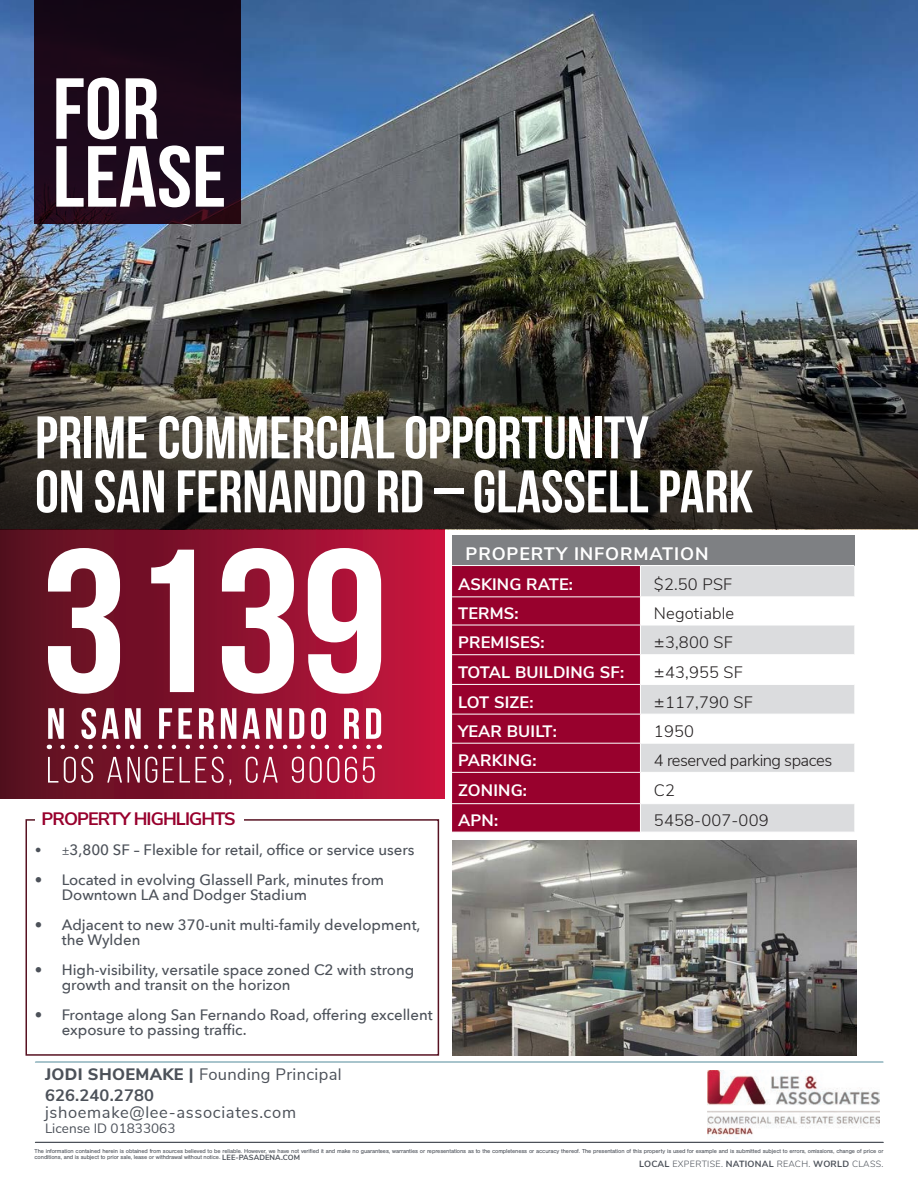
<style>
.page{position:relative;width:918px;height:1188px;background:#fff}
.page>*{position:absolute;margin:0;border:0;box-sizing:border-box;transform-origin:0 0}
.t1{font:700 60px/54px "Bebas Neue";color:#fff}
.t2{font:700 18px "Nunito Sans";letter-spacing:.05em;color:#fff}
.t3{font:700 18px "Nunito Sans";letter-spacing:-.05em;color:#98012d}
.t4{font:700 16.5px "Nunito Sans";letter-spacing:.01em;color:#fff}
.t5{font:300 16.5px "Nunito Sans";letter-spacing:.01em;color:#231f20}
.t6{font:16.5px/21px "Nunito Sans";letter-spacing:.02em;color:#4c5159}
.t7{font:16.5px "Nunito Sans";letter-spacing:.04em;color:#4c5159}
.t8{font:300 16.5px "Nunito Sans";letter-spacing:-.03em;color:#231f20}
.t9{font:500 15px/15px "Avenir Next";color:#4c5159}
.t10{font:13.5px "Nunito Sans";color:#4c5159}
.t11{font:300 9px "Nunito Sans";letter-spacing:.03em;color:#4c5159}
.t12{font:6px/6px "Nimbus San";letter-spacing:-.015em;color:#4c5159}
.s1{font-family:"Aaux Next";font-weight:400}
.s2{font-weight:800}
.s3{font-weight:700}
.s4{font-family:"Avenir Next";font-weight:400}
.s5{font-family:"Nunito Sans";font-weight:700;font-size:7.5px}
</style>
<div class="page">
<img style="left:707px;top:1071px;width:173px;height:68px">
<svg style="left:35px;top:1142px;width:849px;height:1px"></svg>
<svg style="left:35px;top:1062px;width:849px;height:1px"></svg>
<img style="left:0;top:0;width:918px;height:279px">
<div style="left:0;top:529px;width:445px;height:269px;background:linear-gradient(to right,#51111e,#c7133e)"></div>
<svg style="left:63px;top:745px;width:309px;height:4px"></svg>
<div style="left:452px;top:535px;width:402px;height:31px;background:#7e8083"></div>
<div style="left:452px;top:566px;width:188px;height:266px;background:#98012d"></div>
<svg style="left:641px;top:566px;width:213px;height:266px;fill:#dbdcde"></svg>
<hr style="left:452px;top:565px;width:188px;height:1px;background:#fff">
<hr style="left:640px;top:565px;width:214px;height:1px;background:#fff">
<hr style="left:452px;top:597px;width:188px;height:1px;background:#fff">
<hr style="left:640px;top:597px;width:214px;height:1px;background:#fff">
<hr style="left:452px;top:625px;width:188px;height:1px;background:#fff">
<hr style="left:640px;top:625px;width:214px;height:1px;background:#fff">
<hr style="left:452px;top:654px;width:188px;height:1px;background:#fff">
<hr style="left:640px;top:654px;width:214px;height:1px;background:#fff">
<hr style="left:452px;top:684px;width:188px;height:1px;background:#fff">
<hr style="left:640px;top:684px;width:214px;height:1px;background:#fff">
<hr style="left:452px;top:714px;width:188px;height:1px;background:#fff">
<hr style="left:640px;top:714px;width:214px;height:1px;background:#fff">
<hr style="left:452px;top:743px;width:188px;height:1px;background:#fff">
<hr style="left:640px;top:743px;width:214px;height:1px;background:#fff">
<hr style="left:452px;top:772px;width:188px;height:1px;background:#fff">
<hr style="left:640px;top:772px;width:214px;height:1px;background:#fff">
<hr style="left:452px;top:803px;width:188px;height:1px;background:#fff">
<hr style="left:640px;top:803px;width:214px;height:1px;background:#fff">
<div style="left:35px;top:0;width:206px;height:224px;background:#1b0818"></div>
<svg style="left:56px;top:145px;width:168px;height:62px"></svg>
<svg style="left:56px;top:78px;width:102px;height:61px"></svg>
<div style="left:26px;top:819px;width:413px;height:237px;border:2px solid #571222"></div>
<div style="left:35px;top:807px;width:209px;height:25px;background:#fff"></div>
<img style="left:0;top:279px;width:918px;height:250px">
<svg style="left:48px;top:548px;width:333px;height:146px"></svg>
<svg style="left:48px;top:757px;width:327px;height:28px;background:#9c3b52"></svg>
<svg style="left:48px;top:708px;width:333px;height:31px"></svg>
<img style="left:452px;top:840px;width:404px;height:216px">
<h1 class="t1" style="left:35px;top:410px;width:720px">PRIME COMMERCIAL OPPORTUNITY<br>ON SAN FERNANDO RD – GLASSELL PARK</h1>
<h2 class="t3" style="left:42px;top:805px;width:196px">PROPERTY HIGHLIGHTS</h2>
<h3 class="t9" style="left:35px;top:842px;width:381px"><span class="s1">• ±</span>3,800 SF – Flexible for retail, office or service users</h3>
<h3 class="t9" style="left:62px;top:872px;width:324px;text-indent:-27px">• Located in evolving Glassell Park, minutes from<br>Downtown LA and Dodger Stadium</h3>
<h3 class="t9" style="left:62px;top:917px;width:360px;text-indent:-27px">• Adjacent to new 370-unit multi-family development, the Wylden</h3>
<h3 class="t9" style="left:62px;top:962px;width:354px;text-indent:-27px">• High-visibility, versatile space zoned C2 with strong growth and transit on the horizon</h3>
<h3 class="t9" style="left:62px;top:1007px;width:373px;text-indent:-27px">• Frontage along San Fernando Road, offering excellent exposure to passing traffic.</h3>
<h3 class="t6" style="left:45px;top:1063px;width:298px"><span class="s2">JODI SHOEMAKE |</span> Founding Principal<br><span class="s3">626.240.2780</span></h3>
<h3 class="t7" style="left:45px;top:1100px;width:253px">jshoemake@lee-associates.com</h3>
<h3 class="t10" style="left:45px;top:1118px;width:132px">License ID 01833063</h3>
<h2 class="t2" style="left:466px;top:540px;width:244px">PROPERTY INFORMATION</h2>
<h3 class="t4" style="left:458px;top:572px;width:116px">ASKING RATE:</h3>
<h3 class="t5" style="left:654px;top:572px;width:80px">$2.50 PSF</h3>
<h3 class="t4" style="left:458px;top:601px;width:62px">TERMS:</h3>
<h3 class="t5" style="left:654px;top:602px;width:82px">Negotiable</h3>
<h3 class="t4" style="left:458px;top:630px;width:88px">PREMISES:</h3>
<h3 class="t5" style="left:654px;top:630px;width:80px"><span class="s4">±</span>3,800 SF</h3>
<h3 class="t4" style="left:458px;top:660px;width:168px">TOTAL BUILDING SF:</h3>
<h3 class="t5" style="left:654px;top:660px;width:90px"><span class="s4">±</span>43,955 SF</h3>
<h3 class="t4" style="left:458px;top:690px;width:77px">LOT SIZE:</h3>
<h3 class="t5" style="left:654px;top:690px;width:100px"><span class="s4">±</span>117,790 SF</h3>
<h3 class="t4" style="left:458px;top:719px;width:100px">YEAR BUILT:</h3>
<h3 class="t5" style="left:654px;top:719px;width:42px">1950</h3>
<h3 class="t4" style="left:458px;top:748px;width:80px">PARKING:</h3>
<h3 class="t8" style="left:654px;top:748px;width:180px">4 reserved parking spaces</h3>
<h3 class="t4" style="left:458px;top:779px;width:71px">ZONING:</h3>
<h3 class="t5" style="left:654px;top:779px;width:23px">C2</h3>
<h3 class="t4" style="left:458px;top:808px;width:42px">APN:</h3>
<h3 class="t5" style="left:654px;top:808px;width:116px">5458-007-009</h3>
<p class="t12" style="left:35px;top:1148px;width:850px">The information contained herein is obtained from sources believed to be reliable. However, we have not verified it and make no guarantees, warranties or representations as to the completeness or accuracy thereof. The presentation of this property is used for example and is submitted subject to errors, omissions, change of price or conditions, and is subject to prior sale, lease or withdrawal without notice. <span class="s5">LEE-PASADENA.COM</span></p>
<h3 class="t11" style="left:639px;top:1157px;width:246px"><span class="s3">LOCAL</span> EXPERTISE. <span class="s3">NATIONAL</span> REACH. <span class="s3">WORLD</span> CLASS.</h3>
</div>
